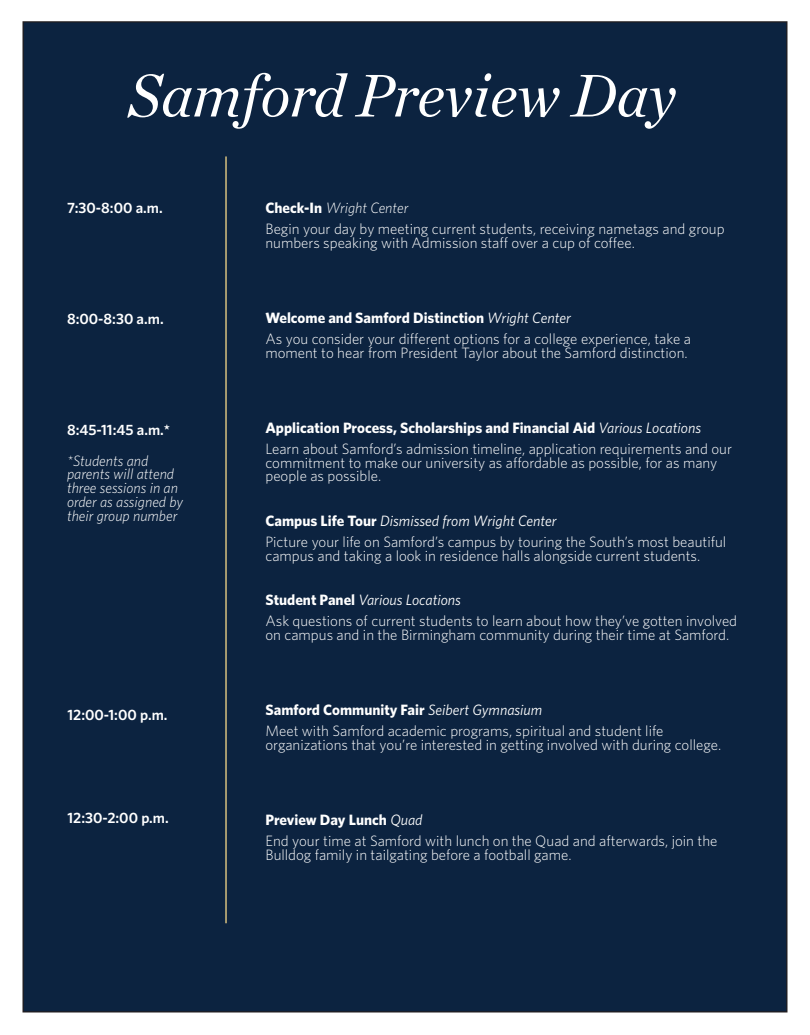
<style>
.page{position:relative;width:810px;height:1035px;background:#fff}
.page>*{position:absolute;margin:0;border:0;box-sizing:border-box;transform-origin:0 0}
.t1{font:italic 61.25px "Chronicle Deck";color:#fff}
.Body_-_Left_Align{font:300 15px/21.2px "Whitney";color:#fff}
.Body_-_Left_Align-2{font:italic 300 15px/13.8px "Whitney";color:#fff}
.Body_-_Left_Align-3{font:600 15px "Whitney";color:#fff}
.s1{font-weight:700}
.s2{font-style:italic}
.s3{font-weight:400;font-style:italic}
</style>
<div class="page">
<div style="left:23px;top:22px;width:764px;height:990px;background:#0c2340"></div>
<hr style="left:225px;top:156px;width:2px;height:767px;background:#ffdf8c">
<p class="t1" style="left:128px;top:48px;width:550px">Samford Preview Day</p>
<p class="Body_-_Left_Align-3" style="left:67px;top:197px;width:97px">7:30-8:00 a.m.</p>
<p class="Body_-_Left_Align" style="left:265px;top:196px;width:461px"><span class="s1">Check-In</span> <span class="s2">Wright Center<br></span>Begin your day by meeting current students, receiving nametags and group</p>
<p class="Body_-_Left_Align" style="left:265px;top:231px;width:371px">numbers speaking with Admission staff over a cup of coffee.</p>
<p class="Body_-_Left_Align-3" style="left:67px;top:309px;width:98px">8:00-8:30 a.m.</p>
<p class="Body_-_Left_Align" style="left:265px;top:306px;width:427px"><span class="s1">Welcome and Samford Distinction</span> <span class="s3">Wright Center<br></span>As you consider your different options for a college experience, take a</p>
<p class="Body_-_Left_Align" style="left:265px;top:341px;width:424px">moment to hear from President Taylor about the Samford distinction.</p>
<p class="Body_-_Left_Align-3" style="left:67px;top:420px;width:105px">8:45-11:45 a.m.*</p>
<p class="Body_-_Left_Align-2" style="left:67px;top:453px;width:118px">*Students and parents will attend three sessions in an order as assigned by their group number</p>
<p class="Body_-_Left_Align" style="left:265px;top:416px;width:468px"><span class="s1">Application Process, Scholarships and Financial Aid</span> <span class="s3">Various Locations<br></span>Learn about Samford’s admission timeline, application requirements and our</p>
<p class="Body_-_Left_Align" style="left:265px;top:455px;width:454px;line-height:13.8px">commitment to make our university as affordable as possible, for as many people as possible.</p>
<p class="Body_-_Left_Align" style="left:265px;top:509px;width:462px"><span class="s1">Campus Life Tour</span> <span class="s3">Dismissed from Wright Center<br></span>Picture your life on Samford’s campus by touring the South’s most beautiful</p>
<p class="Body_-_Left_Align" style="left:265px;top:544px;width:436px">campus and taking a look in residence halls alongside current students.</p>
<p class="Body_-_Left_Align" style="left:265px;top:589px;width:473px"><span class="s1">Student Panel</span> <span class="s3">Various Locations<br></span>Ask questions of current students to learn about how they’ve gotten involved</p>
<p class="Body_-_Left_Align" style="left:265px;top:624px;width:465px">on campus and in the Birmingham community during their time at Samford.</p>
<p class="Body_-_Left_Align-3" style="left:68px;top:705px;width:102px">12:00-1:00 p.m.</p>
<p class="Body_-_Left_Align" style="left:265px;top:699px;width:400px"><span class="s1">Samford Community Fair</span> <span class="s3">Seibert Gymnasium<br></span>Meet with Samford academic programs, spiritual and student life</p>
<p class="Body_-_Left_Align" style="left:265px;top:734px;width:457px">organizations that you’re interested in getting involved with during college.</p>
<p class="Body_-_Left_Align-3" style="left:68px;top:808px;width:103px">12:30-2:00 p.m.</p>
<p class="Body_-_Left_Align" style="left:265px;top:809px;width:454px"><span class="s1">Preview Day Lunch</span> <span class="s3">Quad<br></span>End your time at Samford with lunch on the Quad and afterwards, join the</p>
<p class="Body_-_Left_Align" style="left:265px;top:844px;width:308px">Bulldog family in tailgating before a football game.</p>
</div>
